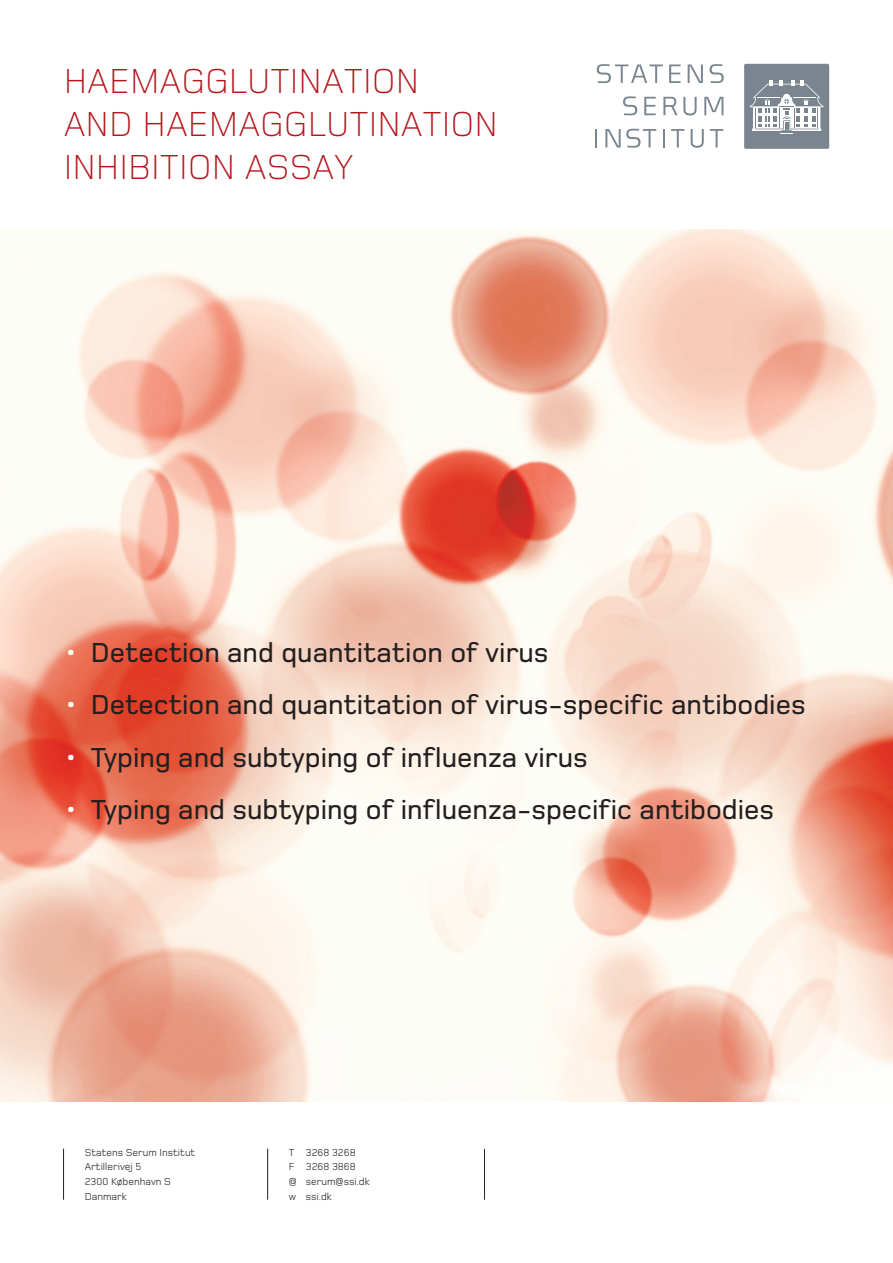
<style>
.page{position:relative;width:893px;height:1263px;background:#fff}
.page>*{position:absolute;margin:0;border:0;box-sizing:border-box;transform-origin:0 0}
.t1{font:300 36px "Foundry Monoline";color:#b4181d}
.H3_kopi{font:500 28.5px "Foundry Monoline";color:#231f20}
.t2{font:10.5px/14.7px "Foundry Monoline";color:#231f20}
.s1{font-weight:400;color:#fff}
</style>
<div class="page">
<img style="left:0;top:230px;width:893px;height:871px">
<div style="left:744px;top:64px;width:85px;height:85px;background:#7a8590;border-radius:2px"></div>
<svg style="left:750px;top:80px;width:73px;height:51px"></svg>
<svg style="left:669px;top:64px;width:12px;height:19px"></svg>
<svg style="left:688px;top:64px;width:15px;height:19px"></svg>
<svg style="left:597px;top:64px;width:66px;height:19px"></svg>
<svg style="left:710px;top:64px;width:14px;height:19px"></svg>
<svg style="left:644px;top:97px;width:12px;height:18px"></svg>
<svg style="left:704px;top:97px;width:19px;height:18px"></svg>
<svg style="left:663px;top:97px;width:34px;height:18px"></svg>
<svg style="left:623px;top:96px;width:14px;height:19px"></svg>
<svg style="left:595px;top:129px;width:2px;height:19px"></svg>
<svg style="left:663px;top:129px;width:2px;height:19px"></svg>
<svg style="left:671px;top:129px;width:13px;height:19px"></svg>
<svg style="left:691px;top:129px;width:13px;height:19px"></svg>
<svg style="left:710px;top:129px;width:13px;height:19px"></svg>
<svg style="left:605px;top:129px;width:51px;height:19px"></svg>
<hr style="left:63px;top:1149px;width:1px;height:51px;background:#231f20">
<hr style="left:484px;top:1149px;width:1px;height:51px;background:#231f20">
<hr style="left:267px;top:1149px;width:1px;height:51px;background:#231f20">
<p class="t1" style="left:64px;top:62px;width:357px">HAEMAGGLUTINATION</p>
<p class="t1" style="left:64px;top:105px;width:436px">AND HAEMAGGLUTINATION</p>
<p class="t1" style="left:64px;top:148px;width:291px">INHIBITION ASSAY</p>
<p class="H3_kopi" style="left:64px;top:637px;width:486px"><span class="s1">•</span> Detection and quantitation of virus</p>
<p class="H3_kopi" style="left:64px;top:690px;width:743px"><span class="s1">•</span> Detection and quantitation of virus-specific antibodies</p>
<p class="H3_kopi" style="left:64px;top:742px;width:525px"><span class="s1">•</span> Typing and subtyping of influenza virus</p>
<p class="H3_kopi" style="left:64px;top:795px;width:712px"><span class="s1">•</span> Typing and subtyping of influenza-specific antibodies</p>
<p class="t2" style="left:85px;top:1145px;width:112px">Statens Serum Institut<br>Artillerivej 5<br>2300 København S<br>Danmark</p>
<p class="t2" style="left:289px;top:1145px;width:82px">T 3268 3268<br>F 3268 3868<br>@ serum@ssi.dk w ssi.dk</p>
</div>
